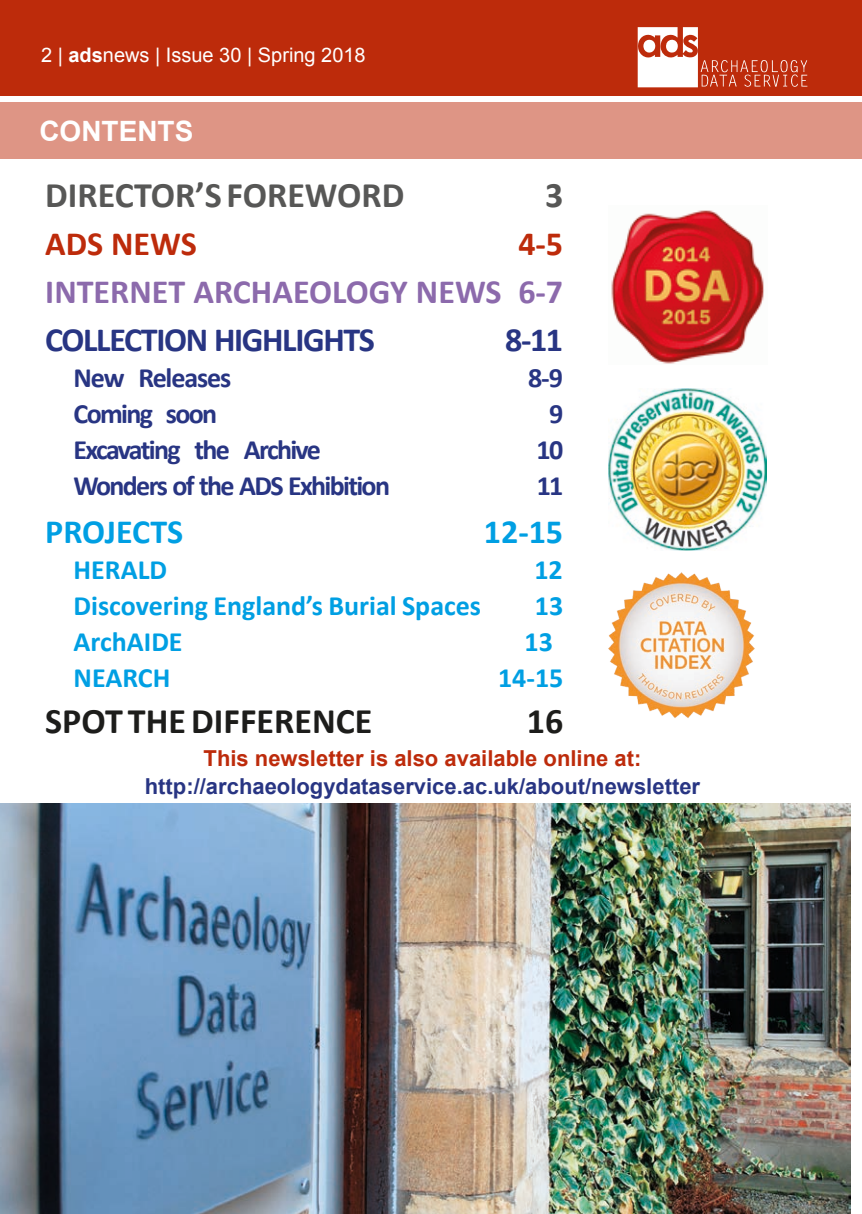
<style>
.page{position:relative;width:862px;height:1214px;background:#fff}
.page>*{position:absolute;margin:0;border:0;box-sizing:border-box;transform-origin:0 0}
.t1{font:700 36px "Calibri";color:#575756}
.t2{font:700 36px "Calibri";color:#1d1d1b}
.t3{font:700 34px "Calibri";color:#8c6aac}
.t4{font:700 34px "Calibri";letter-spacing:-.04em;color:#283583}
.t5{font:700 34px "Calibri";color:#009fe3}
.t6{font:700 34px "Calibri";color:#bd2b0b}
.t7{font:700 28px "Calibri";letter-spacing:-.06em;color:#283583}
.t8{font:700 28px "Calibri";color:#009fe3}
.t9{font:700 28px "Calibri";letter-spacing:-.04em;color:#283583}
.t10{font:700 28px "Arial";color:#fff}
.t11{font:700 22px "Arial";color:#283583}
.t12{font:700 22px "Arial";color:#bd2b0b}
.t13{font:20px "Arial";color:#fff}
.s1{font-weight:700}
</style>
<div class="page">
<div style="left:0;top:0;width:862px;height:97px;background:#bd2b0b"></div>
<div style="left:0;top:102px;width:862px;height:57px;background:#de9585"></div>
<svg style="left:637px;top:27px;width:171px;height:61px"></svg>
<img style="left:0;top:804px;width:850px;height:410px">
<img style="left:608px;top:389px;width:158px;height:161px">
<img style="left:611px;top:210px;width:153px;height:154px">
<img style="left:608px;top:572px;width:147px;height:146px">
<p class="t13" style="left:41px;top:41px;width:326px">2 | <span class="s1">ads</span>news | Issue 30 | Spring 2018</p>
<p class="t10" style="left:39px;top:113px;width:156px">CONTENTS</p>
<p class="t1" style="left:45px;top:172px;width:361px">DIRECTOR’S FOREWORD</p>
<p class="t1" style="left:545px;top:172px;width:20px">3</p>
<p class="t6" style="left:45px;top:222px;width:153px">ADS NEWS</p>
<p class="t6" style="left:518px;top:222px;width:46px">4-5</p>
<p class="t3" style="left:45px;top:270px;width:519px">INTERNET ARCHAEOLOGY NEWS 6-7</p>
<p class="t4" style="left:45px;top:318px;width:331px">COLLECTION HIGHLIGHTS</p>
<p class="t4" style="left:505px;top:318px;width:60px">8-11</p>
<p class="t9" style="left:74px;top:359px;width:159px">New Releases</p>
<p class="t7" style="left:528px;top:359px;width:36px">8-9</p>
<p class="t7" style="left:74px;top:395px;width:145px">Coming soon</p>
<p class="t7" style="left:549px;top:395px;width:16px">9</p>
<p class="t7" style="left:74px;top:431px;width:249px">Excavating the Archive</p>
<p class="t7" style="left:536px;top:431px;width:28px">10</p>
<p class="t7" style="left:74px;top:467px;width:318px">Wonders of the ADS Exhibition</p>
<p class="t7" style="left:537px;top:467px;width:28px">11</p>
<p class="t5" style="left:45px;top:510px;width:139px">PROJECTS</p>
<p class="t5" style="left:484px;top:510px;width:81px">12-15</p>
<p class="t8" style="left:74px;top:551px;width:95px">HERALD</p>
<p class="t8" style="left:534px;top:551px;width:30px">12</p>
<p class="t8" style="left:74px;top:587px;width:409px">Discovering England’s Burial Spaces</p>
<p class="t8" style="left:535px;top:587px;width:30px">13</p>
<p class="t8" style="left:74px;top:623px;width:111px">ArchAIDE</p>
<p class="t8" style="left:524px;top:623px;width:30px">13</p>
<p class="t8" style="left:74px;top:659px;width:98px">NEARCH</p>
<p class="t8" style="left:498px;top:659px;width:67px">14-15</p>
<p class="t2" style="left:45px;top:698px;width:329px">SPOT THE DIFFERENCE</p>
<p class="t2" style="left:527px;top:698px;width:38px">16</p>
<p class="t12" style="left:204px;top:744px;width:439px">This newsletter is also available online at:</p>
<p class="t11" style="left:145px;top:771px;width:557px">http://archaeologydataservice.ac.uk/about/newsletter</p>
</div>
